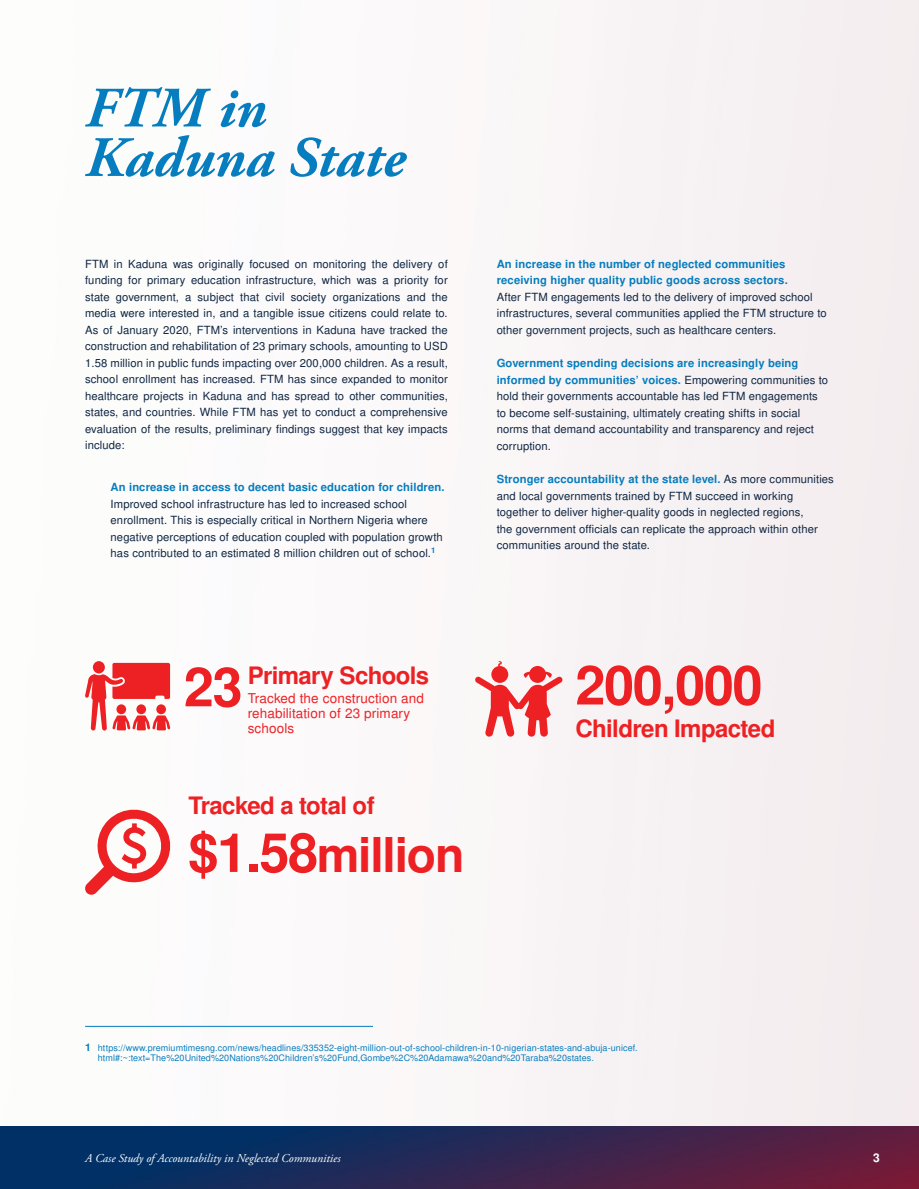
<style>
.page{position:relative;width:919px;height:1189px;background:#fff}
.page>*{position:absolute;margin:0;border:0;box-sizing:border-box;transform-origin:0 0}
.t1{font:italic 700 57px/49.5px "Adobe Garamond Pro";color:#067dbe}
.t2{font:700 54px "Nimbus San L";letter-spacing:-.025em;color:#ed2124}
.t3{font:700 48px "Nimbus San L";letter-spacing:-.025em;color:#ed2124}
.t4{font:700 24px "Nimbus San L";letter-spacing:-.025em;color:#ed2124}
.t5{font:13.5px/15px "Nimbus San L";letter-spacing:.01em;color:#ed2124}
.t6{font:italic 12px "Adobe Garamond Pro";color:#fff}
.t7{font:700 12px "Nimbus San L";color:#fff}
.t8{font:11.25px/16.5px "Nimbus San L";letter-spacing:.01em;color:#0e2542}
.t9{font:700 11.25px/16.5px "Nimbus San L";letter-spacing:.01em;color:#067dbe}
.t10{font:9px/10.8px "Nimbus San L";letter-spacing:.01em;color:#067dbe}
.s1{font-weight:700;color:#067dbe}
.s2{font-size:54px}
.s3{font-weight:700;font-size:10.5px}
</style>
<div class="page">
<img style="left:0;top:1126px;width:918px;height:62px">
<hr style="left:85px;top:1026px;width:288px;height:1px;background:#067dbe">
<svg style="left:85px;top:663px;width:85px;height:67px"></svg>
<div style="left:93px;top:661px;width:12px;height:12px;background:#ed2124;border-radius:50%"></div>
<svg style="left:84px;top:806px;width:90px;height:89px"></svg>
<svg style="left:474px;top:661px;width:89px;height:75px"></svg>
<h1 class="t1" style="left:85px;top:85px;width:322px">FTM in<br>Kaduna State</h1>
<p class="t8" style="left:85px;top:255px;width:364px;text-align:justify">FTM in Kaduna was originally focused on monitoring the delivery of funding for primary education infrastructure, which was a priority for state government, a subject that civil society organizations and the media were interested in, and a tangible issue citizens could relate to.<br>As of January 2020, FTM’s interventions in Kaduna have tracked the construction and rehabilitation of 23 primary schools, amounting to USD 1.58 million in public funds impacting over 200,000 children. As a result, school enrollment has increased. FTM has since expanded to monitor healthcare projects in Kaduna and has spread to other communities, states, and countries. While FTM has yet to conduct a comprehensive evaluation of the results, preliminary findings suggest that key impacts include:</p>
<p class="t9" style="left:111px;top:479px;width:335px">An increase in access to decent basic education for children.</p>
<p class="t8" style="left:111px;top:495px;width:333px">Improved school infrastructure has led to increased school enrollment. This is especially critical in Northern Nigeria where negative perceptions of education coupled with population growth has contributed to an estimated 8 million children out of school.<sup>1</sup></p>
<p class="t9" style="left:496px;top:255px;width:292px">An increase in the number of neglected communities receiving higher quality public goods across sectors.</p>
<p class="t8" style="left:496px;top:288px;width:331px">After FTM engagements led to the delivery of improved school infrastructures, several communities applied the FTM structure to other government projects, such as healthcare centers.</p>
<p class="t8" style="left:496px;top:354px;width:333px"><span class="s1">Government spending decisions are increasingly being informed by communities’ voices.</span> Empowering communities to hold their governments accountable has led FTM engagements to become self-sustaining, ultimately creating shifts in social norms that demand accountability and transparency and reject corruption.</p>
<p class="t8" style="left:496px;top:470px;width:338px"><span class="s1">Stronger accountability at the state level.</span> As more communities and local governments trained by FTM succeed in working together to deliver higher-quality goods in neglected regions,<br>the government officials can replicate the approach within other communities around the state.</p>
<h3 class="t4" style="left:248px;top:658px;width:183px">Primary Schools</h3>
<h2 class="t2" style="left:184px;top:648px;width:60px">23</h2>
<p class="t5" style="left:248px;top:690px;width:178px">Tracked the construction and rehabilitation of 23 primary schools</p>
<h3 class="t4" style="left:188px;top:788px;width:188px">Tracked a total of</h3>
<h3 class="t3" style="left:188px;top:820px;width:277px"><span class="s2">$1.58</span>million</h3>
<h2 class="t2" style="left:575px;top:646px;width:189px">200,000</h2>
<h3 class="t4" style="left:575px;top:711px;width:201px">Children Impacted</h3>
<p class="t10" style="left:98px;top:1041px;width:541px;text-indent:-13px"><span class="s3">1</span> https://www.premiumtimesng.com/news/headlines/335352-eight-million-out-of-school-children-in-10-nigerian-states-and-abuja-unicef. html#:~:text=The%20United%20Nations%20Children’s%20Fund,Gombe%2C%20Adamawa%20and%20Taraba%20states.</p>
<p class="t6" style="left:85px;top:1150px;width:257px">A Case Study of Accountability in Neglected Communities</p>
<p class="t7" style="left:873px;top:1149px;width:8px">3</p>
</div>
